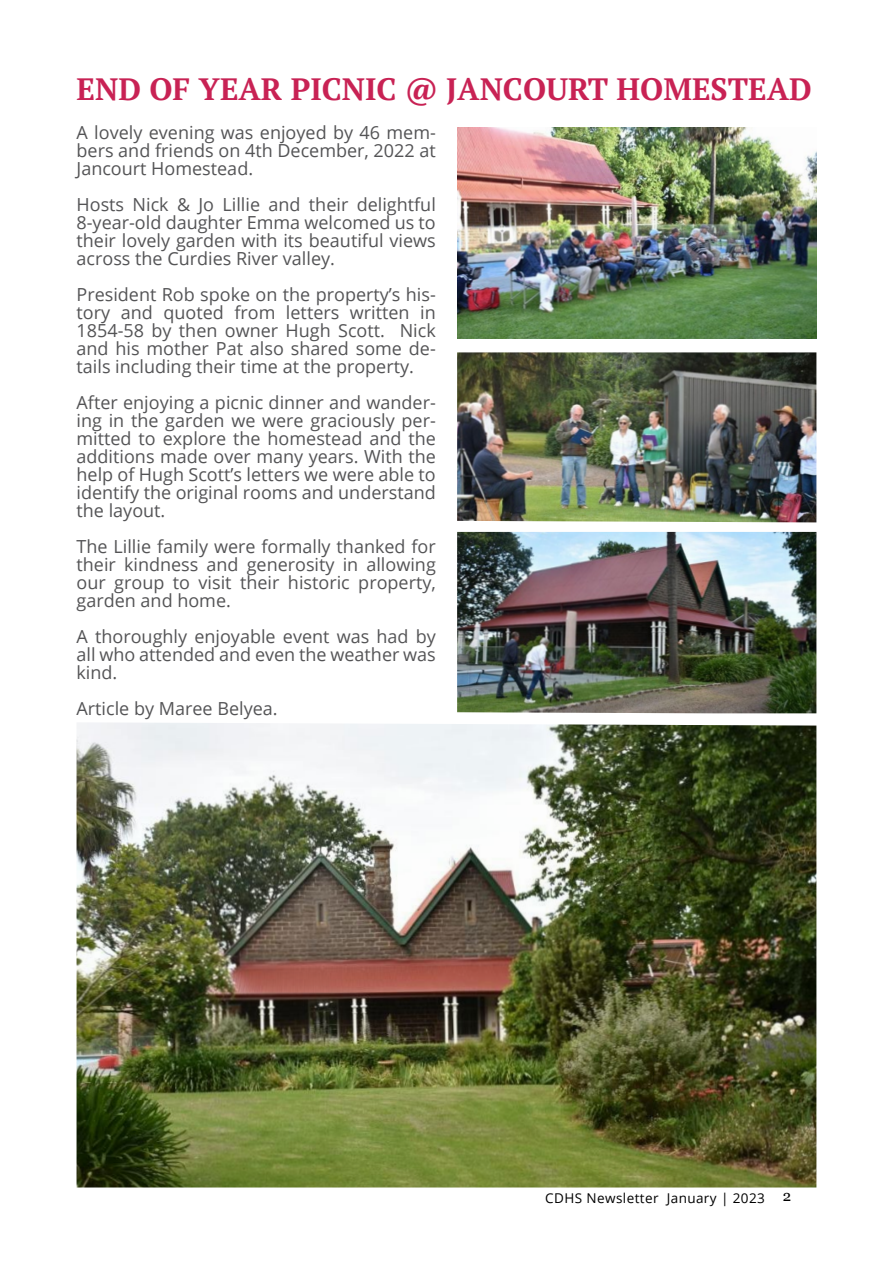
<style>
.page{position:relative;width:893px;height:1263px;background:#fff}
.page>*{position:absolute;margin:0;border:0;box-sizing:border-box;transform-origin:0 0}
.t1{font:700 30.75px "PT Serif";color:#c82254}
.t2{font:18px/18px "Open Sans";color:#545456;text-align:justify}
.t3{font:15px "Georgia";color:#000}
.t4{font:13.5px "Open Sans";letter-spacing:.03em;color:#000}
</style>
<div class="page">
<img style="left:457px;top:127px;width:359px;height:212px">
<img style="left:457px;top:352px;width:359px;height:170px">
<img style="left:77px;top:723px;width:739px;height:464px">
<img style="left:457px;top:532px;width:359px;height:181px">
<h1 class="t1" style="left:77px;top:69px;width:737px">END OF YEAR PICNIC @ JANCOURT HOMESTEAD</h1>
<p class="t2" style="left:77px;top:123px;width:361px">A lovely evening was enjoyed by 46 mem&shy;bers and friends on 4th December, 2022 at Jancourt Homestead.</p>
<p class="t2" style="left:77px;top:195px;width:361px">Hosts Nick &amp; Jo Lillie and their delightful 8-year-old daughter Emma welcomed us to their lovely garden with its beautiful views across the Curdies River valley.</p>
<p class="t2" style="left:77px;top:285px;width:361px">President Rob spoke on the property’s his&shy;tory and quoted from letters written in 1854-58 by then owner Hugh Scott. Nick and his mother Pat also shared some de&shy;tails including their time at the property.</p>
<p class="t2" style="left:77px;top:393px;width:361px">After enjoying a picnic dinner and wander&shy;ing in the garden we were graciously per&shy;mitted to explore the homestead and the additions made over many years. With the help of Hugh Scott’s letters we were able to identify the original rooms and understand the layout.</p>
<p class="t2" style="left:77px;top:537px;width:361px">The Lillie family were formally thanked for their kindness and generosity in allowing our group to visit their historic property, garden and home.</p>
<p class="t2" style="left:77px;top:627px;width:361px">A thoroughly enjoyable event was had by all who attended and even the weather was kind.</p>
<p class="t2" style="left:77px;top:699px;width:203px">Article by Maree Belyea.</p>
<p class="t4" style="left:545px;top:1189px;width:221px">CDHS Newsletter January | 2023</p>
<p class="t3" style="left:783px;top:1185px;width:10px">2</p>
</div>
